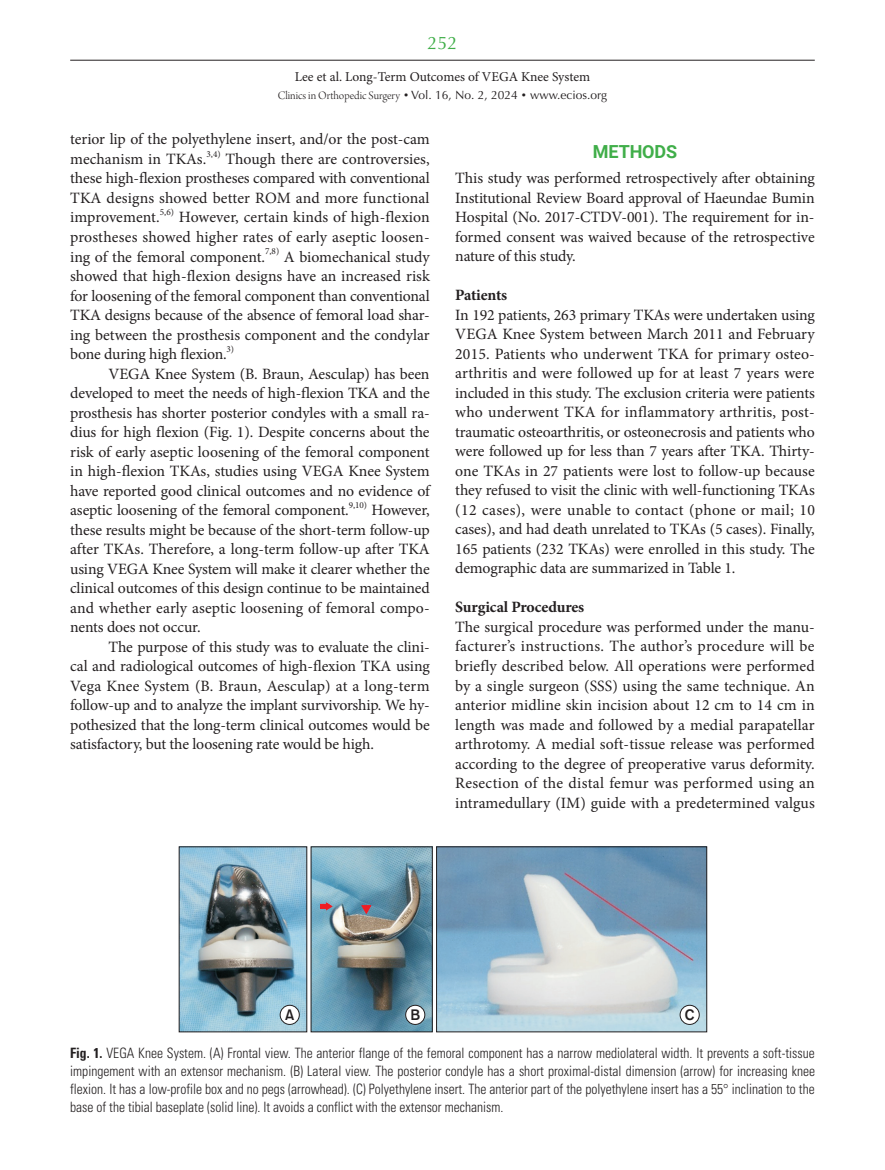
<style>
.page{position:relative;width:885px;height:1170px;background:#fff}
.page>*{position:absolute;margin:0;border:0;box-sizing:border-box;transform-origin:0 0}
.t1{font:700 18px "Roboto";letter-spacing:-.01em;color:#40ae49}
.t2{font:18px "Optima LT Std";color:#40ae49}
.t3{font:15.75px/19.5px "Minion Pro";letter-spacing:-.005em;color:#231f20;text-align:justify}
.t4{font:700 15.75px "Minion Pro";letter-spacing:-.01em;color:#231f20}
.t5{font:15px "Gothic 725 BT Bold A";color:#231f20}
.t6{font:300 condensed 14.25px/18px "Univers LT Std";color:#231f20;text-align:justify;scale:.95 1}
.t7{font:13.5px "Minion Pro";color:#231f20}
.t8{font:12px "Optima LT Std";color:#231f20}
.t9{font:9.15px "Minion Pro";color:#231f20}
.s1{font-family:"Arno Pro Light Display"}
.s2{font-size:9px}
.s3{font-weight:700}
</style>
<div class="page">
<hr style="left:70px;top:60px;width:744px;height:1px;background:#231f20">
<img style="left:179px;top:846px;width:528px;height:186px">
<svg style="left:361px;top:905px;width:10px;height:8px"></svg>
<svg style="left:320px;top:902px;width:12px;height:8px"></svg>
<p class="t2" style="left:427px;top:32px;width:32px">252</p>
<p class="t7" style="left:295px;top:68px;width:297px">Lee et al. Long-Term Outcomes of VEGA Knee System</p>
<p class="t8" style="left:278px;top:88px;width:331px"><span class="s1">Clinics in Orthopedic Surgery</span> <span class="s2">•</span> Vol. 16, No. 2, 2024 <span class="s2">•</span> www.ecios.org</p>
<p class="t3" style="left:70px;top:130px;width:361px">terior lip of the polyethylene insert, and/or the post-cam mechanism in TKAs.</p>
<p class="t1" style="left:593px;top:139px;width:86px">METHODS</p>
<p class="t3" style="left:455px;top:168px;width:361px">This study was performed retrospectively after obtaining Institutional Review Board approval of Haeundae Bumin Hospital (No. 2017-CTDV-001). The requirement for in&shy;formed consent was waived because of the retrospective nature of this study.</p>
<p class="t4" style="left:455px;top:284px;width:54px">Patients</p>
<p class="t3" style="left:455px;top:305px;width:361px">In 192 patients, 263 primary TKAs were undertaken using VEGA Knee System between March 2011 and February 2015. Patients who underwent TKA for primary osteo&shy;arthritis and were followed up for at least 7 years were included in this study. The exclusion criteria were patients who underwent TKA for inflammatory arthritis, post&shy;traumatic osteoarthritis, or osteonecrosis and patients who were followed up for less than 7 years after TKA. Thirty&shy;one TKAs in 27 patients were lost to follow-up because they refused to visit the clinic with well-functioning TKAs (12 cases), were unable to contact (phone or mail; 10 cases), and had death unrelated to TKAs (5 cases). Finally, 165 patients (232 TKAs) were enrolled in this study. The demographic data are summarized in Table 1.</p>
<p class="t4" style="left:455px;top:596px;width:130px">Surgical Procedures</p>
<p class="t3" style="left:455px;top:617px;width:361px">The surgical procedure was performed under the manu&shy;facturer’s instructions. The author’s procedure will be briefly described below. All operations were performed by a single surgeon (SSS) using the same technique. An anterior midline skin incision about 12 cm to 14 cm in length was made and followed by a medial parapatellar arthrotomy. A medial soft-tissue release was performed according to the degree of preoperative varus deformity.<br>Resection of the distal femur was performed using an intramedullary (IM) guide with a predetermined valgus</p>
<p class="t9" style="left:206px;top:147px;width:16px">3,4)</p>
<p class="t3" style="left:70px;top:149px;width:361px;text-indent:155px">Though there are controversies, these high-flexion prostheses compared with conventional TKA designs showed better ROM and more functional improvement.</p>
<p class="t9" style="left:160px;top:206px;width:16px">5,6)</p>
<p class="t3" style="left:70px;top:208px;width:361px;text-indent:109px">However, certain kinds of high-flexion prostheses showed higher rates of early aseptic loosen&shy;ing of the femoral component.</p>
<p class="t9" style="left:265px;top:245px;width:16px">7,8)</p>
<p class="t3" style="left:70px;top:247px;width:361px;text-indent:214px">A biomechanical study showed that high-flexion designs have an increased risk for loosening of the femoral component than conventional TKA designs because of the absence of femoral load shar&shy;ing between the prosthesis component and the condylar bone during high flexion.</p>
<p class="t9" style="left:227px;top:342px;width:9px">3)</p>
<p class="t3" style="left:70px;top:364px;width:361px;text-indent:38px">VEGA Knee System (B. Braun, Aesculap) has been developed to meet the needs of high-flexion TKA and the prosthesis has shorter posterior condyles with a small ra&shy;dius for high flexion (Fig. 1). Despite concerns about the risk of early aseptic loosening of the femoral component in high-flexion TKAs, studies using VEGA Knee System have reported good clinical outcomes and no evidence of aseptic loosening of the femoral component.</p>
<p class="t9" style="left:349px;top:498px;width:20px">9,10)</p>
<p class="t3" style="left:70px;top:500px;width:361px;text-indent:301px">However, these results might be because of the short-term follow-up after TKAs. Therefore, a long-term follow-up after TKA using VEGA Knee System will make it clearer whether the clinical outcomes of this design continue to be maintained and whether early aseptic loosening of femoral compo&shy;nents does not occur.</p>
<p class="t3" style="left:70px;top:637px;width:361px;text-indent:38px">The purpose of this study was to evaluate the clini&shy;cal and radiological outcomes of high-flexion TKA using Vega Knee System (B. Braun, Aesculap) at a long-term follow-up and to analyze the implant survivorship. We hy&shy;pothesized that the long-term clinical outcomes would be satisfactory, but the loosening rate would be high.</p>
<p class="t5" style="left:285px;top:1006px;width:11px">A</p>
<p class="t5" style="left:410px;top:1006px;width:11px">B</p>
<p class="t5" style="left:684px;top:1006px;width:11px">C</p>
<p class="t6" style="left:70px;top:1043px;width:785px"><span class="s3">Fig. 1.</span> VEGA Knee System. (A) Frontal view. The anterior flange of the femoral component has a narrow mediolateral width. It prevents a soft-tissue impingement with an extensor mechanism. (B) Lateral view. The posterior condyle has a short proximal-distal dimension (arrow) for increasing knee flexion. It has a low-profile box and no pegs (arrowhead). (C) Polyethylene insert. The anterior part of the polyethylene insert has a 55° inclination to the base of the tibial baseplate (solid line). It avoids a conflict with the extensor mechanism.</p>
</div>
